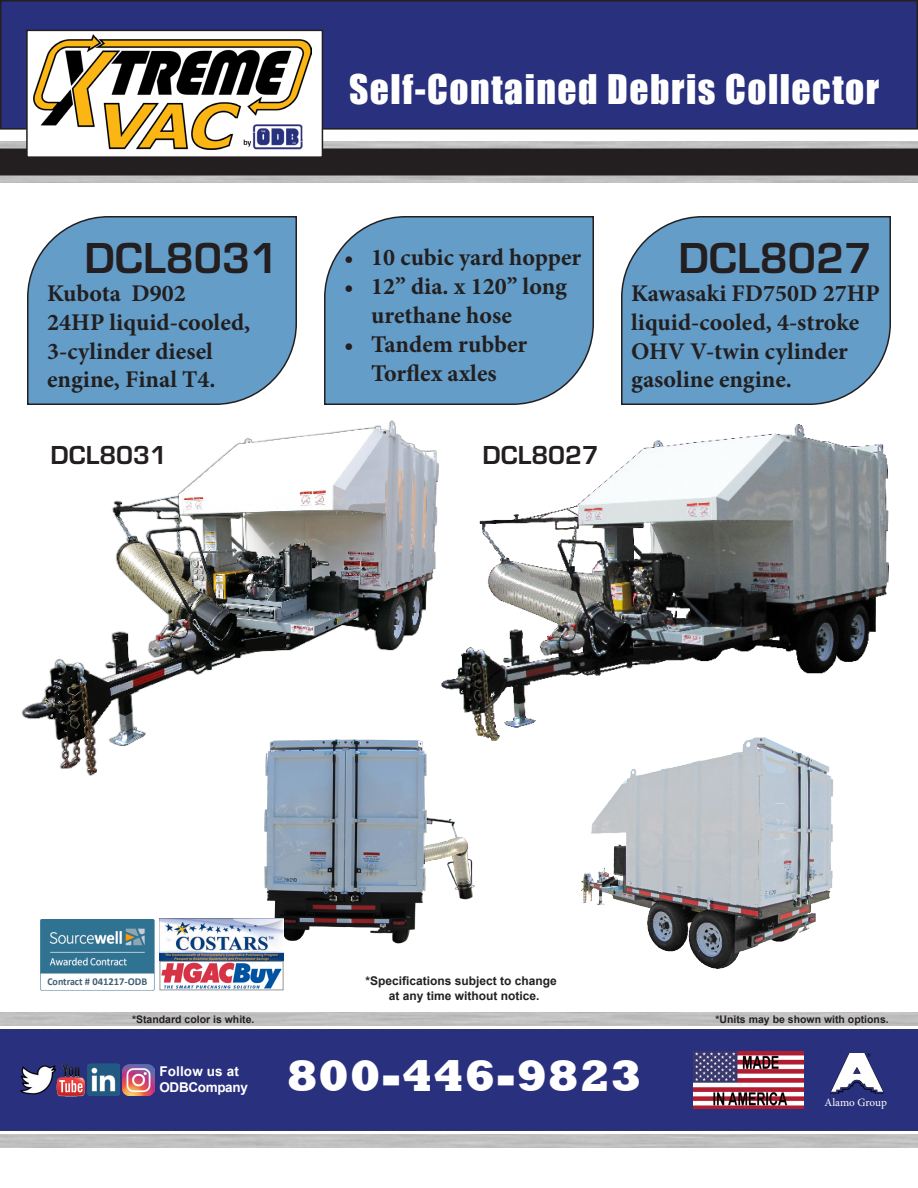
<style>
.page{position:relative;width:918px;height:1188px;background:#fff}
.page>*{position:absolute;margin:0;border:0;box-sizing:border-box;transform-origin:0 0}
.t1{font:700 45px "Eurostile";color:#231f20}
.t2{font:800 45px "Rockwell";letter-spacing:.01em;color:#fff}
.t3{font:37.5px "Impact";letter-spacing:.04em;color:#fff}
.t4{font:700 27px "Eurostile";color:#231f20}
.t5{font:700 24px/28.8px "Minion Pro";color:#231f20}
.t6{font:700 13.5px "Arial";letter-spacing:.01em;color:#fff}
.t7{font:700 13.5px "Arial";letter-spacing:-.025em;color:#fff}
.t8{font:700 12px "Arial";color:#231f20}
.t9{font:11.25px "Minion Pro";letter-spacing:-.01em;color:#fff}
.t10{font:700 10.5px "Arial";color:#231f20}
.t11{font:700 10.5px "Calibri";color:#415f72;scale:.95 1}
</style>
<div class="page">
<div style="left:0;top:1029px;width:918px;height:102px;background:#29307d"></div>
<svg style="left:324px;top:216px;width:270px;height:189px;background:#699ec5"></svg>
<svg style="left:27px;top:216px;width:270px;height:189px;background:#699ec5"></svg>
<svg style="left:621px;top:216px;width:270px;height:189px;background:#699ec5"></svg>
<img style="left:450px;top:424px;width:439px;height:317px">
<img style="left:21px;top:420px;width:429px;height:356px">
<img style="left:577px;top:731px;width:267px;height:237px">
<img style="left:205px;top:735px;width:279px;height:209px">
<hr style="left:398px;top:880px;width:17px;height:4px;background:#99aab9">
<img style="left:830px;top:1053px;width:54px;height:41px">
<div style="left:1px;top:1px;width:916px;height:128px;background:#29307d"></div>
<div style="left:0;top:0;width:918px;height:130px;border:2px solid #231f20"></div>
<div style="left:1px;top:149px;width:916px;height:26px;background:#231f20"></div>
<div style="left:0;top:148px;width:918px;height:28px;border:2px solid #231f20"></div>
<img style="left:19px;top:1064px;width:35px;height:32px">
<img style="left:54px;top:1064px;width:66px;height:32px">
<img style="left:122px;top:1064px;width:32px;height:32px">
<svg style="left:89px;top:1065px;width:29px;height:29px"></svg>
<img style="left:694px;top:1052px;width:109px;height:56px">
<img style="left:41px;top:919px;width:113px;height:71px">
<img style="left:160px;top:919px;width:124px;height:41px">
<img style="left:162px;top:963px;width:119px;height:25px">
<div style="left:160px;top:961px;width:123px;height:29px;border:1px solid #939598"></div>
<div style="left:47px;top:977px;width:100px;height:9px;background:#fff"></div>
<div style="left:27px;top:30px;width:295px;height:127px;background:#fff"></div>
<div style="left:26px;top:30px;width:297px;height:128px;border:2px solid #231f20"></div>
<img style="left:34px;top:34px;width:278px;height:116px">
<p class="t3" style="left:349px;top:60px;width:532px">Self-Contained Debris Collector</p>
<p class="t1" style="left:85px;top:226px;width:196px">DCL8031</p>
<p class="t1" style="left:679px;top:226px;width:196px">DCL8027</p>
<p class="t5" style="left:344px;top:243px;width:238px">• 10 cubic yard hopper</p>
<p class="t5" style="left:371px;top:272px;width:197px;text-indent:-27px">• 12” dia. x 120” long urethane hose</p>
<p class="t5" style="left:344px;top:329px;width:184px;text-align:center">• Tandem rubber<br>Torflex axles</p>
<p class="t5" style="left:47px;top:279px;width:205px">Kubota D902<br>24HP liquid-cooled,<br>3-cylinder diesel engine, Final T4.</p>
<p class="t5" style="left:631px;top:279px;width:250px">Kawasaki FD750D 27HP liquid-cooled, 4-stroke<br>OHV V-twin cylinder gasoline engine.</p>
<p class="t4" style="left:51px;top:435px;width:118px">DCL8031</p>
<p class="t4" style="left:483px;top:435px;width:118px">DCL8027</p>
<p class="t11" style="left:47px;top:974px;width:107px">Contract # 041217-ODB</p>
<p class="t8" style="left:366px;top:973px;width:193px">*Specifications subject to change</p>
<p class="t8" style="left:389px;top:987px;width:152px">at any time without notice.</p>
<p class="t10" style="left:132px;top:1012px;width:124px">*Standard color is white.</p>
<p class="t10" style="left:716px;top:1012px;width:175px">*Units may be shown with options.</p>
<p class="t6" style="left:159px;top:1062px;width:81px">Follow us at</p>
<p class="t7" style="left:159px;top:1078px;width:90px">ODBCompany</p>
<p class="t2" style="left:287px;top:1050px;width:356px">800-446-9823</p>
<p class="t9" style="left:825px;top:1095px;width:64px">Alamo Group</p>
</div>
